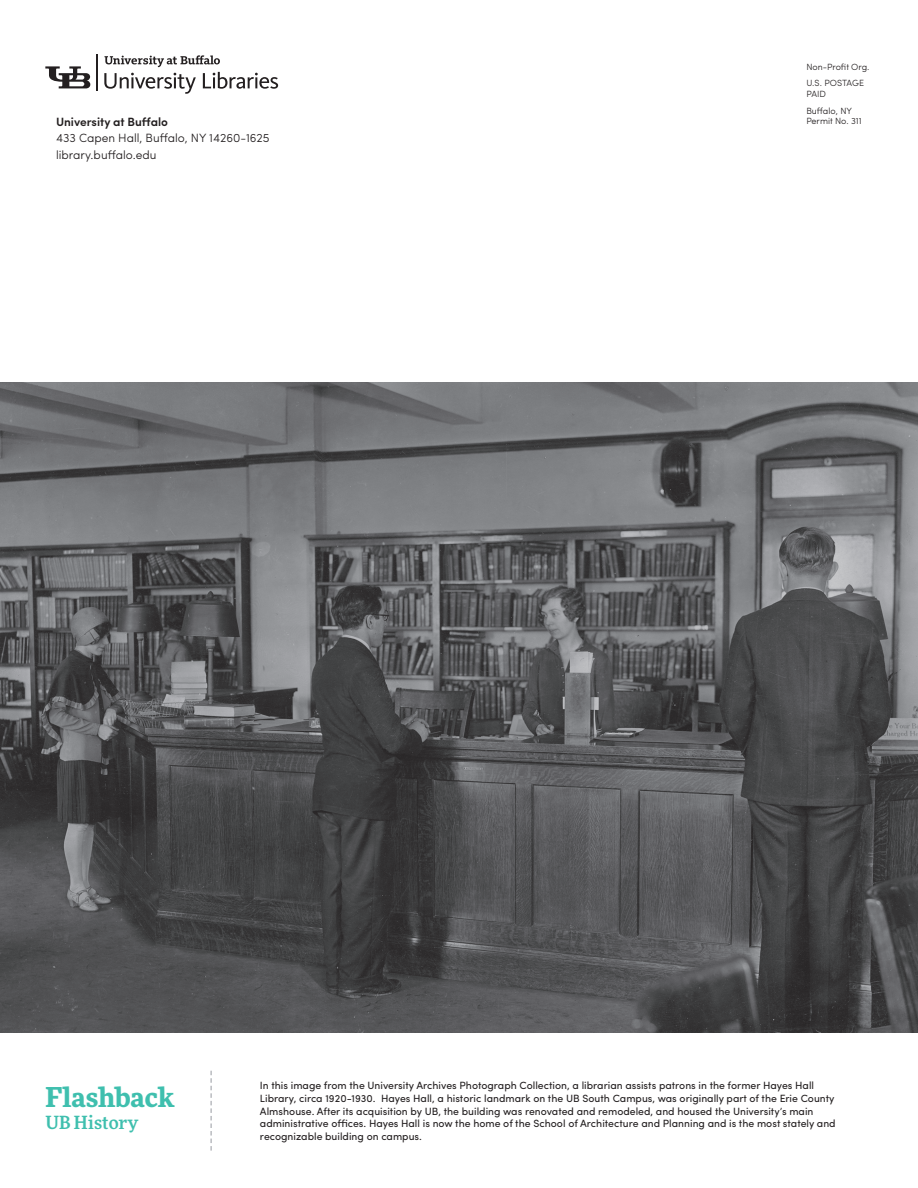
<style>
.page{position:relative;width:918px;height:1188px;background:#fff}
.page>*{position:absolute;margin:0;border:0;box-sizing:border-box;transform-origin:0 0}
.t1{font:700 27px "More Pro";color:#3fbfae}
.t2{font:500 18px "More Pro";color:#3fbfae}
.t3{font:300 12px "Sofia Pro";color:#231f20}
.t4{font:600 12px "Sofia Pro";color:#231f20}
.t5{font:10.5px/12.6px "Sofia Pro";color:#231f20}
.Body{font:300 9px "Sofia Pro";color:#231f20}
</style>
<div class="page">
<svg style="left:104px;top:55px;width:174px;height:39px"></svg>
<hr style="left:97px;top:54px;width:1px;height:37px;background:#231f20">
<svg style="left:45px;top:66px;width:45px;height:22px"></svg>
<img style="left:0;top:382px;width:918px;height:650px">
<svg style="left:211px;top:1071px;width:1px;height:80px"></svg>
<p class="t4" style="left:56px;top:112px;width:114px">University at Buffalo</p>
<p class="t3" style="left:56px;top:129px;width:215px">433 Capen Hall, Buffalo, NY 14260-1625</p>
<p class="t3" style="left:56px;top:146px;width:102px">library.buffalo.edu</p>
<p class="Body" style="left:806px;top:60px;width:65px">Non-Profit Org.</p>
<p class="Body" style="left:806px;top:77px;width:59px">U.S. POSTAGE</p>
<p class="Body" style="left:806px;top:87px;width:21px">PAID</p>
<p class="Body" style="left:806px;top:104px;width:47px">Buffalo, NY</p>
<p class="Body" style="left:806px;top:115px;width:57px">Permit No. 311</p>
<p class="t1" style="left:45px;top:1077px;width:131px">Flashback</p>
<p class="t2" style="left:45px;top:1109px;width:95px">UB History</p>
<p class="t5" style="left:260px;top:1079px;width:577px">In this image from the University Archives Photograph Collection, a librarian assists patrons in the former Hayes Hall Library, circa 1920-1930. Hayes Hall, a historic landmark on the UB South Campus, was originally part of the Erie County Almshouse. After its acquisition by UB, the building was renovated and remodeled, and housed the University’s main administrative offices. Hayes Hall is now the home of the School of Architecture and Planning and is the most stately and recognizable building on campus.</p>
</div>
